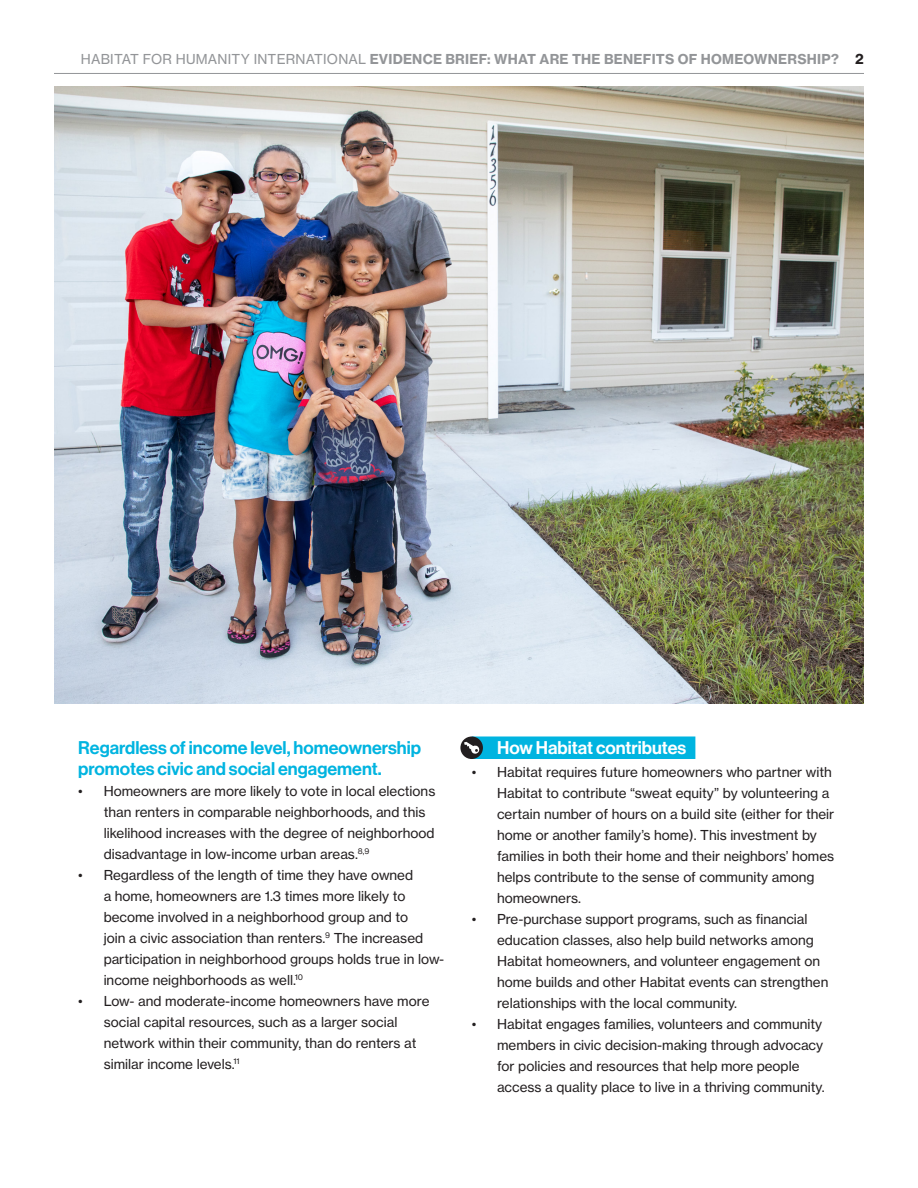
<style>
.page{position:relative;width:918px;height:1188px;background:#fff}
.page>*{position:absolute;margin:0;border:0;box-sizing:border-box;transform-origin:0 0}
.Heads{font:18px/21px "N Haas Grotesk DS Pro 65 Md";color:#00b4e0}
.Header_highlight{font:18px "N Haas Grotesk DS Pro 65 Md";color:#fff}
.Body_Small_List_2_1{font:13.5px/21px "N Haas Grotesk TX Pro 55 Rg";color:#231f20}
.Subheads{font:13.5px "N Haas Grotesk TX Pro 75 Bd";letter-spacing:.015em;color:#939598}
.s1{font-family:"N Haas Grotesk TX Pro 55 Rg"}
.s2{color:#231f20}
</style>
<div class="page">
<img style="left:54px;top:86px;width:810px;height:617px">
<hr style="left:54px;top:73px;width:810px;height:1px;background:#939598">
<div style="left:472px;top:736px;width:223px;height:23px;background:#00b4e0"></div>
<div style="left:460px;top:737px;width:23px;height:22px;background:#231f20;border-radius:50%"></div>
<svg style="left:464px;top:742px;width:16px;height:12px"></svg>
<p class="Subheads" style="left:81px;top:51px;width:785px"><span class="s1">HABITAT FOR HUMANITY INTERNATIONAL</span> EVIDENCE BRIEF: WHAT ARE THE BENEFITS OF HOMEOWNERSHIP? <span class="s2">2</span></p>
<p class="Heads" style="left:78px;top:737px;width:344px">Regardless of income level, homeownership promotes civic and social engagement.</p>
<p class="Body_Small_List_2_1" style="left:104px;top:780px;width:333px;text-indent:-25px">• Homeowners are more likely to vote in local elections than renters in comparable neighborhoods, and this likelihood increases with the degree of neighborhood disadvantage in low-income urban areas.<sup>8,9</sup></p>
<p class="Body_Small_List_2_1" style="left:104px;top:864px;width:342px;text-indent:-25px">• Regardless of the length of time they have owned<br>a home, homeowners are 1.3 times more likely to become involved in a neighborhood group and to<br>join a civic association than renters.<sup>9</sup> The increased participation in neighborhood groups holds true in low&shy;income neighborhoods as well.<sup>10</sup></p>
<p class="Body_Small_List_2_1" style="left:104px;top:990px;width:327px;text-indent:-25px">• Low- and moderate-income homeowners have more social capital resources, such as a larger social network within their community, than do renters at similar income levels.<sup>11</sup></p>
<p class="Header_highlight" style="left:497px;top:737px;width:191px">How Habitat contributes</p>
<p class="Body_Small_List_2_1" style="left:497px;top:762px;width:339px;text-indent:-25px">• Habitat requires future homeowners who partner with Habitat to contribute “sweat equity” by volunteering a certain number of hours on a build site (either for their home or another family’s home). This investment by families in both their home and their neighbors’ homes helps contribute to the sense of community among homeowners.</p>
<p class="Body_Small_List_2_1" style="left:497px;top:909px;width:333px;text-indent:-25px">• Pre-purchase support programs, such as financial education classes, also help build networks among Habitat homeowners, and volunteer engagement on home builds and other Habitat events can strengthen relationships with the local community.</p>
<p class="Body_Small_List_2_1" style="left:497px;top:1014px;width:329px;text-indent:-25px">• Habitat engages families, volunteers and community members in civic decision-making through advocacy for policies and resources that help more people access a quality place to live in a thriving community.</p>
</div>
